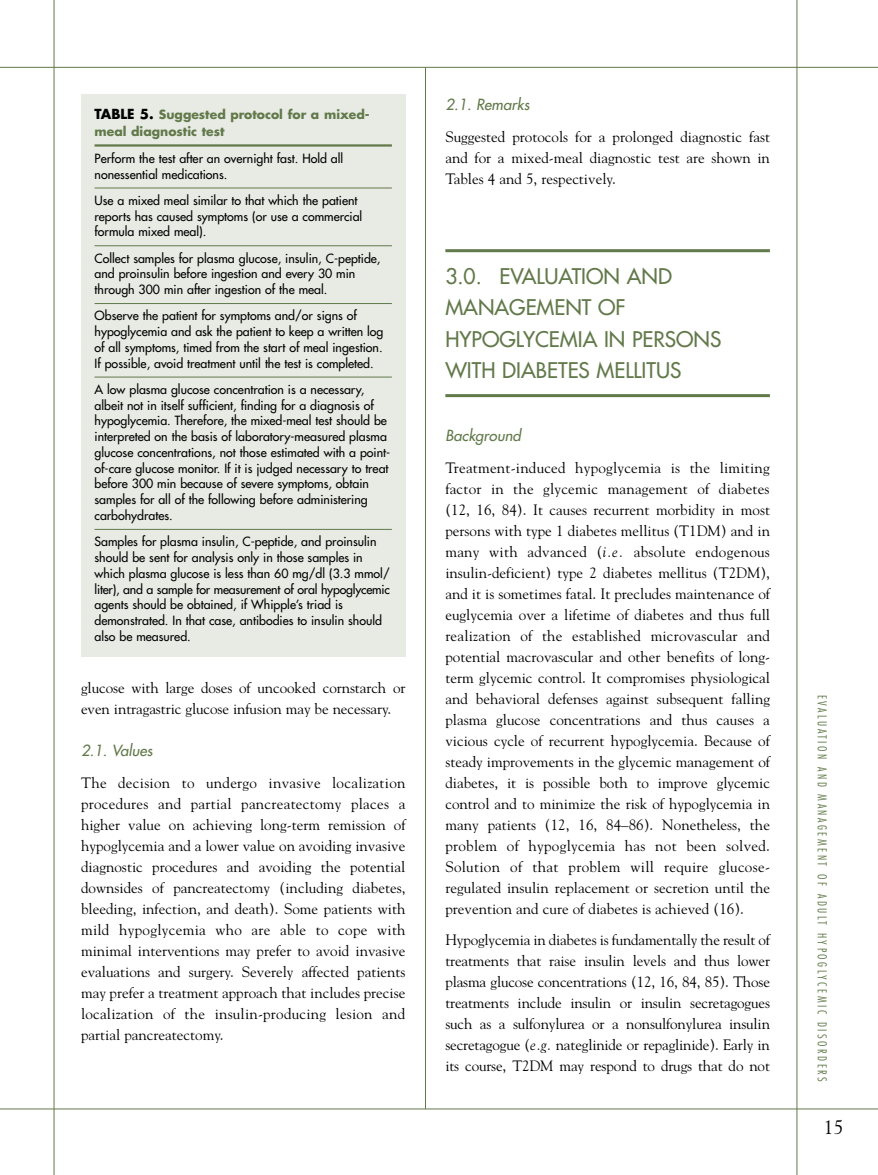
<style>
.page{position:relative;width:878px;height:1175px;background:#fff}
.page>*{position:absolute;margin:0;border:0;box-sizing:border-box;transform-origin:0 0}
.t1{font:21px/31.5px "Futura";color:#62794a}
.t2{font:19.5px "Goudy";color:#000}
.t3{font:15px/21px "Goudy";color:#000;text-align:justify}
.t4{font:italic 15px "Futura";color:#62794a}
.t5{font:12.3px/15.8px "Futura";color:#000}
.t6{font:700 12.3px/16.5px "Futura";color:#62794a}
.t7{font:300 condensed 12px "Futura";letter-spacing:.21em;color:#62794a}
.s1{font-size:13.5px;color:#000}
.s2{font-style:italic}
</style>
<div class="page">
<hr style="left:54px;top:0;width:1px;height:1174px;background:#62794a">
<hr style="left:796px;top:0;width:1px;height:1174px;background:#62794a">
<hr style="left:0;top:67px;width:878px;height:1px;background:#62794a">
<hr style="left:0;top:1108px;width:878px;height:1px;background:#62794a">
<hr style="left:425px;top:67px;width:1px;height:1041px;background:#62794a">
<hr style="left:445px;top:249px;width:325px;height:3px;background:#62794a">
<hr style="left:445px;top:394px;width:325px;height:3px;background:#62794a">
<div style="left:81px;top:94px;width:324px;height:562px;background:#e7ebe4"></div>
<hr style="left:94px;top:144px;width:298px;height:3px;background:#62794a">
<hr style="left:94px;top:188px;width:298px;height:1px;background:#62794a">
<hr style="left:94px;top:245px;width:298px;height:1px;background:#62794a">
<hr style="left:94px;top:303px;width:298px;height:1px;background:#62794a">
<hr style="left:94px;top:377px;width:298px;height:1px;background:#62794a">
<hr style="left:94px;top:529px;width:298px;height:1px;background:#62794a">
<p class="t6" style="left:94px;top:107px;width:277px"><span class="s1">TABLE 5.</span> Suggested protocol for a mixed&shy;meal diagnostic test</p>
<p class="t5" style="left:94px;top:151px;width:250px">Perform the test after an overnight fast. Hold all nonessential medications.</p>
<p class="t5" style="left:94px;top:193px;width:269px">Use a mixed meal similar to that which the patient reports has caused symptoms (or use a commercial formula mixed meal).</p>
<p class="t5" style="left:94px;top:251px;width:287px">Collect samples for plasma glucose, insulin, C-peptide, and proinsulin before ingestion and every 30 min through 300 min after ingestion of the meal.</p>
<p class="t5" style="left:94px;top:309px;width:290px">Observe the patient for symptoms and/or signs of hypoglycemia and ask the patient to keep a written log of all symptoms, timed from the start of meal ingestion.<br>If possible, avoid treatment until the test is completed.</p>
<p class="t5" style="left:94px;top:382px;width:297px">A low plasma glucose concentration is a necessary, albeit not in itself sufficient, finding for a diagnosis of hypoglycemia. Therefore, the mixed-meal test should be interpreted on the basis of laboratory-measured plasma glucose concentrations, not those estimated with a point&shy;of-care glucose monitor. If it is judged necessary to treat before 300 min because of severe symptoms, obtain samples for all of the following before administering carbohydrates.</p>
<p class="t5" style="left:94px;top:534px;width:297px">Samples for plasma insulin, C-peptide, and proinsulin should be sent for analysis only in those samples in which plasma glucose is less than 60 mg/dl (3.3 mmol/ liter), and a sample for measurement of oral hypoglycemic agents should be obtained, if Whipple’s triad is demonstrated. In that case, antibodies to insulin should also be measured.</p>
<p class="t3" style="left:81px;top:677px;width:326px">glucose with large doses of uncooked cornstarch or even intragastric glucose infusion may be necessary.</p>
<p class="t4" style="left:81px;top:743px;width:73px">2.1. Values</p>
<p class="t3" style="left:81px;top:772px;width:326px">The decision to undergo invasive localization procedures and partial pancreatectomy places a higher value on achieving long-term remission of hypoglycemia and a lower value on avoiding invasive diagnostic procedures and avoiding the potential downsides of pancreatectomy (including diabetes, bleeding, infection, and death). Some patients with mild hypoglycemia who are able to cope with minimal interventions may prefer to avoid invasive evaluations and surgery. Severely affected patients may prefer a treatment approach that includes precise localization of the insulin-producing lesion and partial pancreatectomy.</p>
<p class="t4" style="left:445px;top:97px;width:86px">2.1. Remarks</p>
<p class="t3" style="left:445px;top:126px;width:326px">Suggested protocols for a prolonged diagnostic fast and for a mixed-meal diagnostic test are shown in Tables 4 and 5, respectively.</p>
<h1 class="t1" style="left:445px;top:261px;width:277px">3.0. EVALUATION AND<br>MANAGEMENT OF<br>HYPOGLYCEMIA IN PERSONS<br>WITH DIABETES MELLITUS</h1>
<p class="t4" style="left:445px;top:428px;width:77px">Background</p>
<p class="t3" style="left:445px;top:457px;width:326px">Treatment-induced hypoglycemia is the limiting factor in the glycemic management of diabetes (12, 16, 84). It causes recurrent morbidity in most persons with type 1 diabetes mellitus (T1DM) and in many with advanced (<span class="s2">i.e.</span> absolute endogenous insulin-deficient) type 2 diabetes mellitus (T2DM), and it is sometimes fatal. It precludes maintenance of euglycemia over a lifetime of diabetes and thus full realization of the established microvascular and potential macrovascular and other benefits of long&shy;term glycemic control. It compromises physiological and behavioral defenses against subsequent falling plasma glucose concentrations and thus causes a vicious cycle of recurrent hypoglycemia. Because of steady improvements in the glycemic management of diabetes, it is possible both to improve glycemic control and to minimize the risk of hypoglycemia in many patients (12, 16, 84–86). Nonetheless, the problem of hypoglycemia has not been solved.<br>Solution of that problem will require glucose&shy;regulated insulin replacement or secretion until the prevention and cure of diabetes is achieved (16).</p>
<p class="t3" style="left:445px;top:929px;width:326px">Hypoglycemia in diabetes is fundamentally the result of treatments that raise insulin levels and thus lower plasma glucose concentrations (12, 16, 84, 85). Those treatments include insulin or insulin secretagogues such as a sulfonylurea or a nonsulfonylurea insulin secretagogue (<span class="s2">e.g.</span> nateglinide or repaglinide). Early in its course, T2DM may respond to drugs that do not</p>
<p class="t7" style="left:827px;top:695px;width:388px;rotate:90deg">EVALUATION AND MANAGEMENT OF ADULT HYPOGLYCEMIC DISORDERS</p>
<h2 class="t2" style="left:824px;top:1116px;width:21px">15</h2>
</div>
